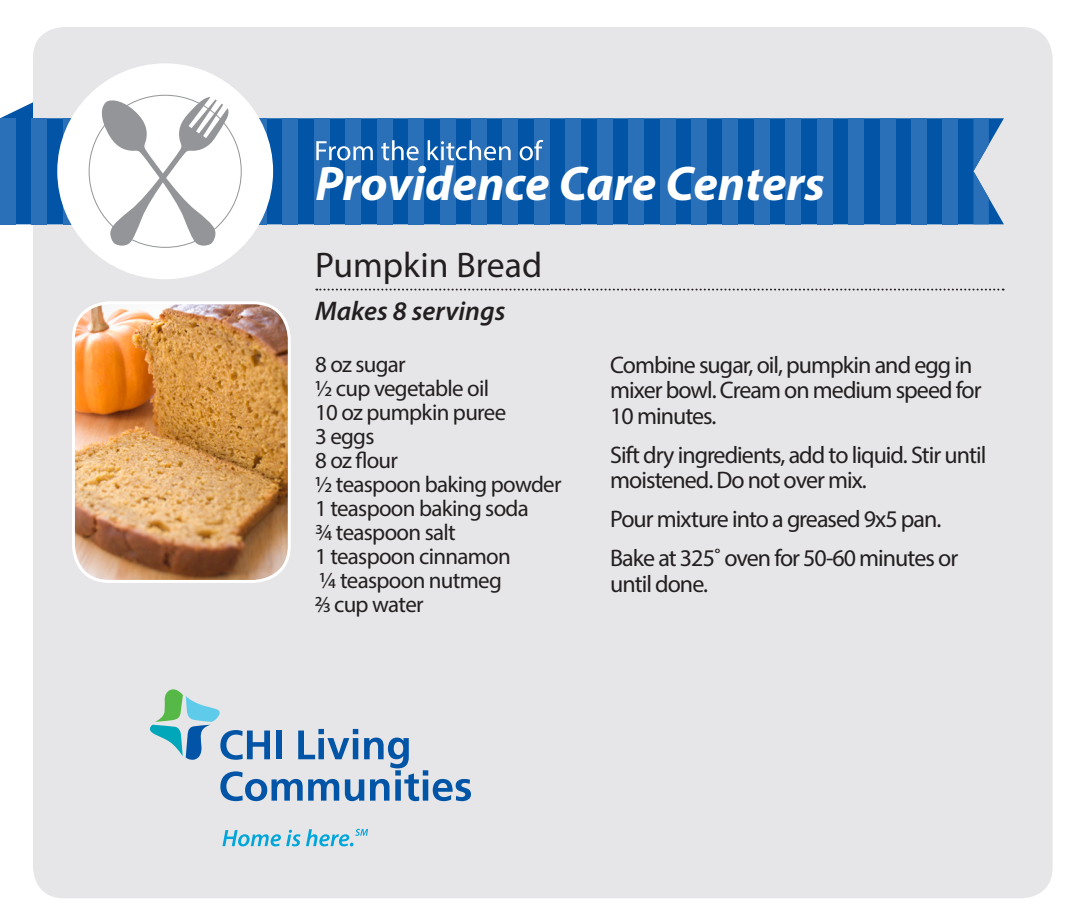
<style>
.page{position:relative;width:1080px;height:918px;background:#fff}
.page>*{position:absolute;margin:0;border:0;box-sizing:border-box;transform-origin:0 0}
.t1{font:italic 700 48.9px "Myriad Pro";color:#fff}
.t2{font:35.7px "Myriad Pro";color:#231f20}
.t3{font:italic 600 27px "Myriad Pro";color:#231f20}
.t4{font:24px/25.5px "Myriad Pro";letter-spacing:-.04em;color:#231f20}
.t5{font:22.8px "Myriad Pro";letter-spacing:-.03em;color:#231f20}
</style>
<div class="page">
<div style="left:33px;top:27px;width:1020px;height:871px;background:#e6e6e8;border-radius:31px"></div>
<svg style="left:15px;top:118px;width:989px;height:106px;background:#0959a8"></svg>
<div style="left:283px;top:118px;width:15px;height:106px;background:#2a70b8"></div>
<svg style="left:259px;top:118px;width:8px;height:106px"></svg>
<div style="left:63px;top:118px;width:15px;height:106px;background:#2a70b8"></div>
<div style="left:31px;top:118px;width:16px;height:106px;background:#2a70b8"></div>
<div style="left:0;top:118px;width:15px;height:106px;background:#2a70b8"></div>
<div style="left:534px;top:118px;width:16px;height:106px;background:#2a70b8"></div>
<div style="left:786px;top:118px;width:15px;height:106px;background:#2a70b8"></div>
<div style="left:660px;top:118px;width:15px;height:106px;background:#2a70b8"></div>
<div style="left:911px;top:118px;width:16px;height:106px;background:#2a70b8"></div>
<div style="left:346px;top:118px;width:15px;height:106px;background:#2a70b8"></div>
<div style="left:471px;top:118px;width:16px;height:106px;background:#2a70b8"></div>
<div style="left:723px;top:118px;width:15px;height:106px;background:#2a70b8"></div>
<div style="left:314px;top:118px;width:16px;height:106px;background:#2a70b8"></div>
<div style="left:377px;top:118px;width:15px;height:106px;background:#2a70b8"></div>
<div style="left:628px;top:118px;width:16px;height:106px;background:#2a70b8"></div>
<div style="left:880px;top:118px;width:15px;height:106px;background:#2a70b8"></div>
<div style="left:503px;top:118px;width:15px;height:106px;background:#2a70b8"></div>
<div style="left:754px;top:118px;width:16px;height:106px;background:#2a70b8"></div>
<div style="left:566px;top:118px;width:15px;height:106px;background:#2a70b8"></div>
<div style="left:817px;top:118px;width:15px;height:106px;background:#2a70b8"></div>
<div style="left:440px;top:118px;width:15px;height:106px;background:#2a70b8"></div>
<div style="left:691px;top:118px;width:16px;height:106px;background:#2a70b8"></div>
<div style="left:943px;top:118px;width:15px;height:106px;background:#2a70b8"></div>
<svg style="left:973px;top:118px;width:16px;height:106px"></svg>
<div style="left:597px;top:118px;width:15px;height:106px;background:#2a70b8"></div>
<div style="left:848px;top:118px;width:16px;height:106px;background:#2a70b8"></div>
<div style="left:408px;top:118px;width:16px;height:106px;background:#2a70b8"></div>
<div style="left:57px;top:63px;width:216px;height:216px;background:#fff;border-radius:50%"></div>
<svg style="left:99px;top:97px;width:132px;height:149px"></svg>
<svg style="left:316px;top:289px;width:688px;height:2px"></svg>
<svg style="left:150px;top:689px;width:321px;height:112px"></svg>
<svg style="left:222px;top:829px;width:146px;height:17px"></svg>
<svg style="left:316px;top:140px;width:227px;height:20px"></svg>
<img style="left:74px;top:305px;width:213px;height:276px">
<div style="left:72px;top:301px;width:219px;height:282px;border:3px solid #fff;border-radius:36px"></div>
<p class="t1" style="left:315px;top:152px;width:511px">Providence Care Centers</p>
<p class="t2" style="left:315px;top:243px;width:229px">Pumpkin Bread</p>
<p class="t3" style="left:315px;top:294px;width:192px">Makes 8 servings</p>
<p class="t5" style="left:315px;top:350px;width:92px">8 oz sugar</p>
<p class="t5" style="left:315px;top:374px;width:176px">½ cup vegetable oil</p>
<p class="t5" style="left:315px;top:398px;width:193px">10 oz pumpkin puree</p>
<p class="t5" style="left:315px;top:422px;width:61px">3 eggs</p>
<p class="t5" style="left:315px;top:446px;width:84px">8 oz flour</p>
<p class="t5" style="left:315px;top:470px;width:248px">½ teaspoon baking powder</p>
<p class="t5" style="left:315px;top:494px;width:215px">1 teaspoon baking soda</p>
<p class="t5" style="left:315px;top:518px;width:142px">¾ teaspoon salt</p>
<p class="t5" style="left:315px;top:542px;width:197px">1 teaspoon cinnamon</p>
<p class="t5" style="left:319px;top:566px;width:184px">¼ teaspoon nutmeg</p>
<p class="t5" style="left:315px;top:590px;width:110px">2/3 cup water</p>
<p class="t4" style="left:610px;top:352px;width:373px">Combine sugar, oil, pumpkin and egg in mixer bowl. Cream on medium speed for<br>10 minutes.</p>
<p class="t4" style="left:610px;top:442px;width:378px">Sift dry ingredients, add to liquid. Stir until moistened. Do not over mix.</p>
<p class="t4" style="left:610px;top:506px;width:333px">Pour mixture into a greased 9x5 pan.</p>
<p class="t4" style="left:610px;top:545px;width:350px">Bake at 325˚ oven for 50-60 minutes or until done.</p>
</div>
